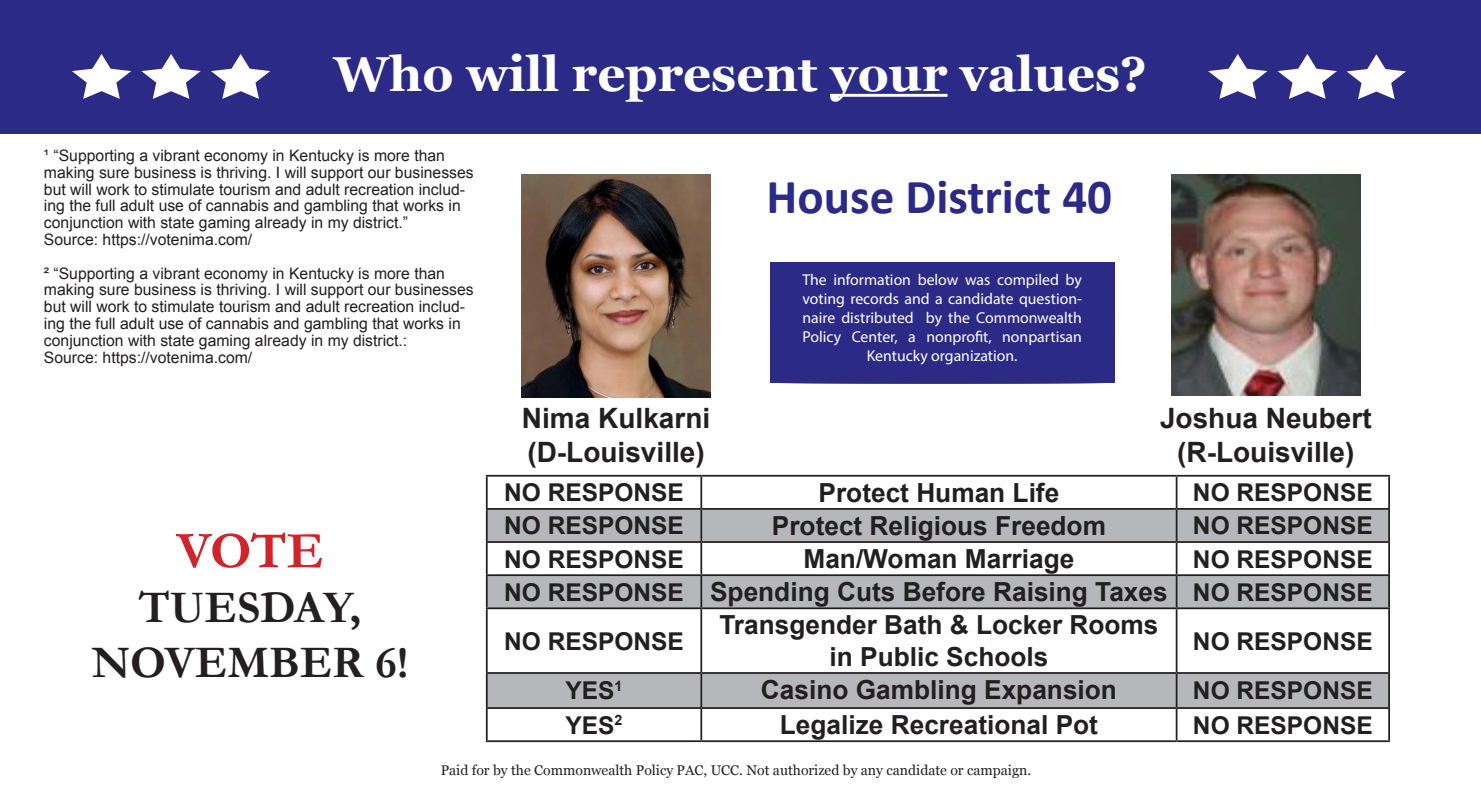
<style>
.page{position:relative;width:1481px;height:804px;background:#fff}
.page>*{position:absolute;margin:0;border:0;box-sizing:border-box;transform-origin:0 0}
.t1{font:700 52.5px "Garamond";color:#d1232a}
.t2{font:700 49px "Georgia";color:#fff}
.t3{font:700 49px "Calibri";color:#2b2a87}
.t4{font:700 45.5px/54.6px "Garamond";color:#231f20;text-align:center}
.t5{font:700 28px/33.6px "Arial";color:#231f20}
.t6{font:700 26.25px/31.5px "Arial";color:#231f20;text-align:center}
.t7{font:700 24.5px "Arial";color:#231f20}
.t8{font:15.75px/16.8px "Arial";color:#231f20}
.t9{font:15.75px/18.9px "Myriad Pro";color:#fff;text-align:center}
.t10{font:14px "Georgia";color:#231f20}
.s1{font-size:24.5px}
</style>
<div class="page">
<div style="left:0;top:0;width:1480px;height:134px;background:#2b2a87"></div>
<hr style="left:830px;top:94px;width:117px;height:3px;background:#fff">
<svg style="left:1208px;top:54px;width:59px;height:45px"></svg>
<svg style="left:1277px;top:54px;width:60px;height:45px"></svg>
<svg style="left:72px;top:54px;width:59px;height:45px"></svg>
<svg style="left:141px;top:54px;width:60px;height:45px"></svg>
<svg style="left:211px;top:54px;width:59px;height:45px"></svg>
<svg style="left:1346px;top:54px;width:60px;height:45px"></svg>
<img style="left:521px;top:174px;width:189px;height:223px">
<div style="left:769px;top:262px;width:346px;height:122px;background:#2b2a87"></div>
<img style="left:1171px;top:174px;width:189px;height:221px">
<svg style="left:487px;top:509px;width:901px;height:198px;fill:#b6b7bb"></svg>
<svg style="left:487px;top:708px;width:901px;height:32px"></svg>
<hr style="left:486px;top:474px;width:215px;height:2px;background:#231f20">
<hr style="left:486px;top:476px;width:1px;height:32px;background:#231f20">
<hr style="left:701px;top:474px;width:475px;height:2px;background:#231f20">
<hr style="left:700px;top:476px;width:2px;height:32px;background:#231f20">
<hr style="left:1176px;top:474px;width:214px;height:2px;background:#231f20">
<hr style="left:1175px;top:476px;width:2px;height:32px;background:#231f20">
<hr style="left:1388px;top:476px;width:2px;height:32px;background:#231f20">
<hr style="left:486px;top:508px;width:215px;height:1px;background:#231f20">
<hr style="left:486px;top:509px;width:1px;height:32px;background:#231f20">
<hr style="left:701px;top:508px;width:475px;height:1px;background:#231f20">
<hr style="left:700px;top:509px;width:2px;height:32px;background:#231f20">
<hr style="left:1176px;top:508px;width:214px;height:1px;background:#231f20">
<hr style="left:1175px;top:509px;width:2px;height:32px;background:#231f20">
<hr style="left:1388px;top:509px;width:2px;height:32px;background:#231f20">
<hr style="left:486px;top:541px;width:215px;height:1px;background:#231f20">
<hr style="left:486px;top:542px;width:1px;height:32px;background:#231f20">
<hr style="left:701px;top:541px;width:475px;height:1px;background:#231f20">
<hr style="left:700px;top:542px;width:2px;height:32px;background:#231f20">
<hr style="left:1176px;top:541px;width:214px;height:1px;background:#231f20">
<hr style="left:1175px;top:542px;width:2px;height:32px;background:#231f20">
<hr style="left:1388px;top:542px;width:2px;height:32px;background:#231f20">
<hr style="left:486px;top:574px;width:215px;height:2px;background:#231f20">
<hr style="left:486px;top:576px;width:1px;height:31px;background:#231f20">
<hr style="left:701px;top:574px;width:475px;height:2px;background:#231f20">
<hr style="left:700px;top:576px;width:2px;height:31px;background:#231f20">
<hr style="left:1176px;top:574px;width:214px;height:2px;background:#231f20">
<hr style="left:1175px;top:576px;width:2px;height:31px;background:#231f20">
<hr style="left:1388px;top:576px;width:2px;height:31px;background:#231f20">
<hr style="left:486px;top:607px;width:215px;height:2px;background:#231f20">
<hr style="left:486px;top:609px;width:1px;height:62px;background:#231f20">
<hr style="left:701px;top:607px;width:475px;height:2px;background:#231f20">
<hr style="left:700px;top:609px;width:2px;height:62px;background:#231f20">
<hr style="left:1176px;top:607px;width:214px;height:2px;background:#231f20">
<hr style="left:1175px;top:609px;width:2px;height:62px;background:#231f20">
<hr style="left:1388px;top:609px;width:2px;height:62px;background:#231f20">
<hr style="left:486px;top:671px;width:215px;height:2px;background:#231f20">
<hr style="left:486px;top:673px;width:1px;height:34px;background:#231f20">
<hr style="left:701px;top:671px;width:475px;height:2px;background:#231f20">
<hr style="left:700px;top:673px;width:2px;height:34px;background:#231f20">
<hr style="left:1176px;top:671px;width:214px;height:2px;background:#231f20">
<hr style="left:1175px;top:673px;width:2px;height:34px;background:#231f20">
<hr style="left:1388px;top:673px;width:2px;height:34px;background:#231f20">
<hr style="left:486px;top:707px;width:215px;height:1px;background:#231f20">
<hr style="left:486px;top:708px;width:1px;height:32px;background:#231f20">
<hr style="left:701px;top:707px;width:475px;height:1px;background:#231f20">
<hr style="left:700px;top:708px;width:2px;height:32px;background:#231f20">
<hr style="left:1176px;top:707px;width:214px;height:1px;background:#231f20">
<hr style="left:1175px;top:708px;width:2px;height:32px;background:#231f20">
<hr style="left:1388px;top:708px;width:2px;height:32px;background:#231f20">
<hr style="left:486px;top:740px;width:215px;height:1px;background:#231f20">
<hr style="left:701px;top:740px;width:475px;height:1px;background:#231f20">
<hr style="left:1176px;top:740px;width:214px;height:1px;background:#231f20">
<h2 class="t2" style="left:334px;top:42px;width:814px">Who will represent your values?</h2>
<p class="t8" style="left:44px;top:147px;width:431px">¹ “Supporting a vibrant economy in Kentucky is more than making sure business is thriving. I will support our businesses but will work to stimulate tourism and adult recreation includ&shy;ing the full adult use of cannabis and gambling that works in conjunction with state gaming already in my district.”<br>Source: https://votenima.com/</p>
<p class="t8" style="left:44px;top:264px;width:431px">² “Supporting a vibrant economy in Kentucky is more than making sure business is thriving. I will support our businesses but will work to stimulate tourism and adult recreation includ&shy;ing the full adult use of cannabis and gambling that works in conjunction with state gaming already in my district.:<br>Source: https://votenima.com/</p>
<h1 class="t1" style="left:176px;top:515px;width:149px">VOTE</h1>
<h3 class="t4" style="left:92px;top:580px;width:318px">TUESDAY,<br>NOVEMBER 6!</h3>
<h2 class="t3" style="left:766px;top:162px;width:347px">House District 40</h2>
<h3 class="t5" style="left:522px;top:401px;width:190px">Nima Kulkarni (D-Louisville)</h3>
<p class="t9" style="left:802px;top:270px;width:281px">The information below was compiled by voting records and a candidate question&shy;naire distributed by the Commonwealth Policy Center, a nonprofit, nonpartisan Kentucky organization.</p>
<h3 class="t5" style="left:1160px;top:401px;width:213px;text-align:center">Joshua Neubert (R-Louisville)</h3>
<h3 class="t7" style="left:504px;top:475px;width:181px">NO RESPONSE</h3>
<h3 class="t6" style="left:818px;top:477px;width:242px">Protect Human Life</h3>
<h3 class="t7" style="left:1193px;top:475px;width:181px">NO RESPONSE</h3>
<h3 class="t7" style="left:504px;top:508px;width:181px">NO RESPONSE</h3>
<h3 class="t6" style="left:772px;top:510px;width:336px">Protect Religious Freedom</h3>
<h3 class="t7" style="left:1193px;top:508px;width:181px">NO RESPONSE</h3>
<h3 class="t7" style="left:504px;top:541px;width:181px">NO RESPONSE</h3>
<h3 class="t6" style="left:803px;top:543px;width:272px">Man/Woman Marriage</h3>
<h3 class="t7" style="left:1193px;top:541px;width:181px">NO RESPONSE</h3>
<h3 class="t6" style="left:504px;top:576px;width:870px"><span class="s1">NO RESPONSE</span> Spending Cuts Before Raising Taxes <span class="s1">NO RESPONSE</span></h3>
<h3 class="t7" style="left:504px;top:623px;width:181px">NO RESPONSE</h3>
<h3 class="t6" style="left:719px;top:609px;width:441px">Transgender Bath &amp; Locker Rooms in Public Schools</h3>
<h3 class="t7" style="left:1193px;top:623px;width:181px">NO RESPONSE</h3>
<h3 class="t7" style="left:565px;top:673px;width:58px">YES<sup>1</sup></h3>
<h3 class="t6" style="left:761px;top:674px;width:357px">Casino Gambling Expansion</h3>
<h3 class="t7" style="left:1193px;top:673px;width:181px">NO RESPONSE</h3>
<h3 class="t7" style="left:565px;top:707px;width:58px">YES<sup>2</sup></h3>
<h3 class="t6" style="left:780px;top:709px;width:320px">Legalize Recreational Pot</h3>
<h3 class="t7" style="left:1193px;top:707px;width:181px">NO RESPONSE</h3>
<p class="t10" style="left:441px;top:761px;width:592px">Paid for by the Commonwealth Policy PAC, UCC. Not authorized by any candidate or campaign.</p>
</div>
